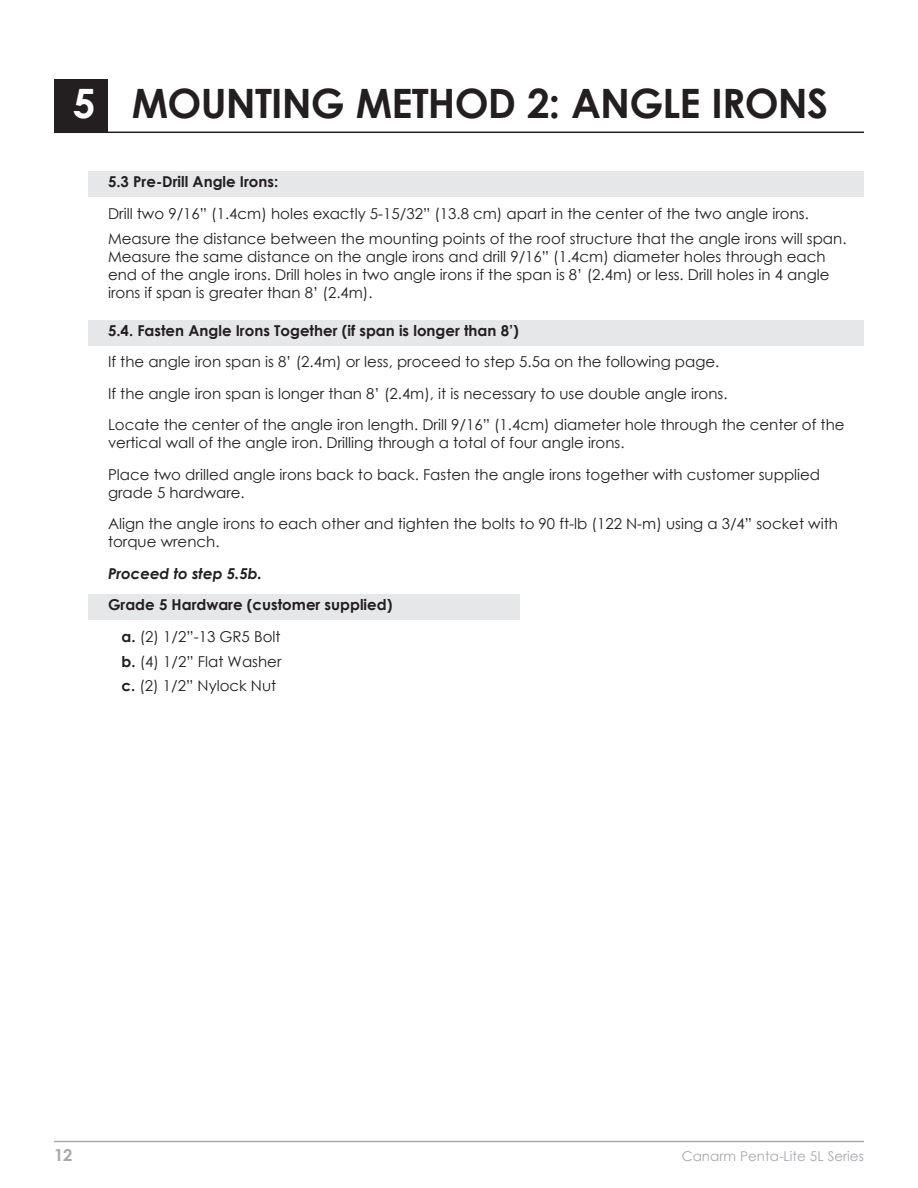
<style>
.page{position:relative;width:918px;height:1188px;background:#fff}
.page>*{position:absolute;margin:0;border:0;box-sizing:border-box;transform-origin:0 0}
.t1{font:700 40.5px "Century Gothic";letter-spacing:-.02em;color:#231f20}
.t2{font:700 16.5px "Century Gothic";color:#a8a9ad}
.t3{font:15px/31.5px "Century Gothic";color:#231f20}
.t4{font:700 15px/31.5px "Century Gothic";color:#231f20}
.t5{font:italic 700 15px "Century Gothic";color:#231f20}
.t6{font:13.5px "Century Gothic";color:#a8a9ad}
.s1{color:#fff}
.s2{font-weight:400}
.s3{font-weight:700}
</style>
<div class="page">
<div style="left:54px;top:79px;width:54px;height:54px;background:#231f20"></div>
<hr style="left:54px;top:132px;width:810px;height:1px;background:#231f20">
<hr style="left:54px;top:1141px;width:810px;height:1px;background:#a8a9ad">
<div style="left:88px;top:595px;width:432px;height:25px;background:#e6e7e9"></div>
<div style="left:88px;top:320px;width:776px;height:26px;background:#e6e7e9"></div>
<div style="left:88px;top:172px;width:776px;height:25px;background:#e6e7e9"></div>
<h1 class="t1" style="left:73px;top:73px;width:757px"><span class="s1">5</span> MOUNTING METHOD 2: ANGLE IRONS</h1>
<p class="t4" style="left:108px;top:166px;width:172px">5.3 Pre-Drill Angle Irons:</p>
<p class="t3" style="left:108px;top:201px;width:740px;line-height:24.8px">Drill two 9/16” (1.4cm) holes exactly 5-15/32” (13.8 cm) apart in the center of the two angle irons.<br>Measure the distance between the mounting points of the roof structure that the angle irons will span.</p>
<p class="t3" style="left:108px;top:247px;width:723px;line-height:18px">Measure the same distance on the angle irons and drill 9/16” (1.4cm) diameter holes through each end of the angle irons. Drill holes in two angle irons if the span is 8’ (2.4m) or less. Drill holes in 4 angle irons if span is greater than 8’ (2.4m).</p>
<p class="t4" style="left:108px;top:314px;width:413px">5.4. Fasten Angle Irons Together (if span is longer than 8’)</p>
<p class="t3" style="left:108px;top:346px;width:738px">If the angle iron span is 8’ (2.4m) or less, proceed to step 5.5a on the following page.<br>If the angle iron span is longer than 8’ (2.4m), it is necessary to use double angle irons.<br>Locate the center of the angle iron length. Drill 9/16” (1.4cm) diameter hole through the center of the</p>
<p class="t3" style="left:108px;top:427px;width:714px">vertical wall of the angle iron. Drilling through a total of four angle irons.<br>Place two drilled angle irons back to back. Fasten the angle irons together with customer supplied</p>
<p class="t3" style="left:108px;top:477px;width:731px">grade 5 hardware.<br>Align the angle irons to each other and tighten the bolts to 90 ft-lb (122 N-m) using a 3/4” socket with</p>
<p class="t3" style="left:108px;top:526px;width:113px">torque wrench.</p>
<p class="t5" style="left:108px;top:562px;width:155px">Proceed to step 5.5b.</p>
<p class="t4" style="left:122px;top:589px;width:272px;text-indent:-14px">Grade 5 Hardware (customer supplied) a. <span class="s2">(2) 1/2”-13 GR5 Bolt</span></p>
<p class="t3" style="left:122px;top:649px;width:162px;line-height:24.8px"><span class="s3">b.</span> (4) 1/2” Flat Washer <span class="s3">c.</span> (2) 1/2” Nylock Nut</p>
<p class="t2" style="left:54px;top:1143px;width:20px">12</p>
<p class="t6" style="left:682px;top:1147px;width:184px">Canarm Penta-Lite 5L Series</p>
</div>
